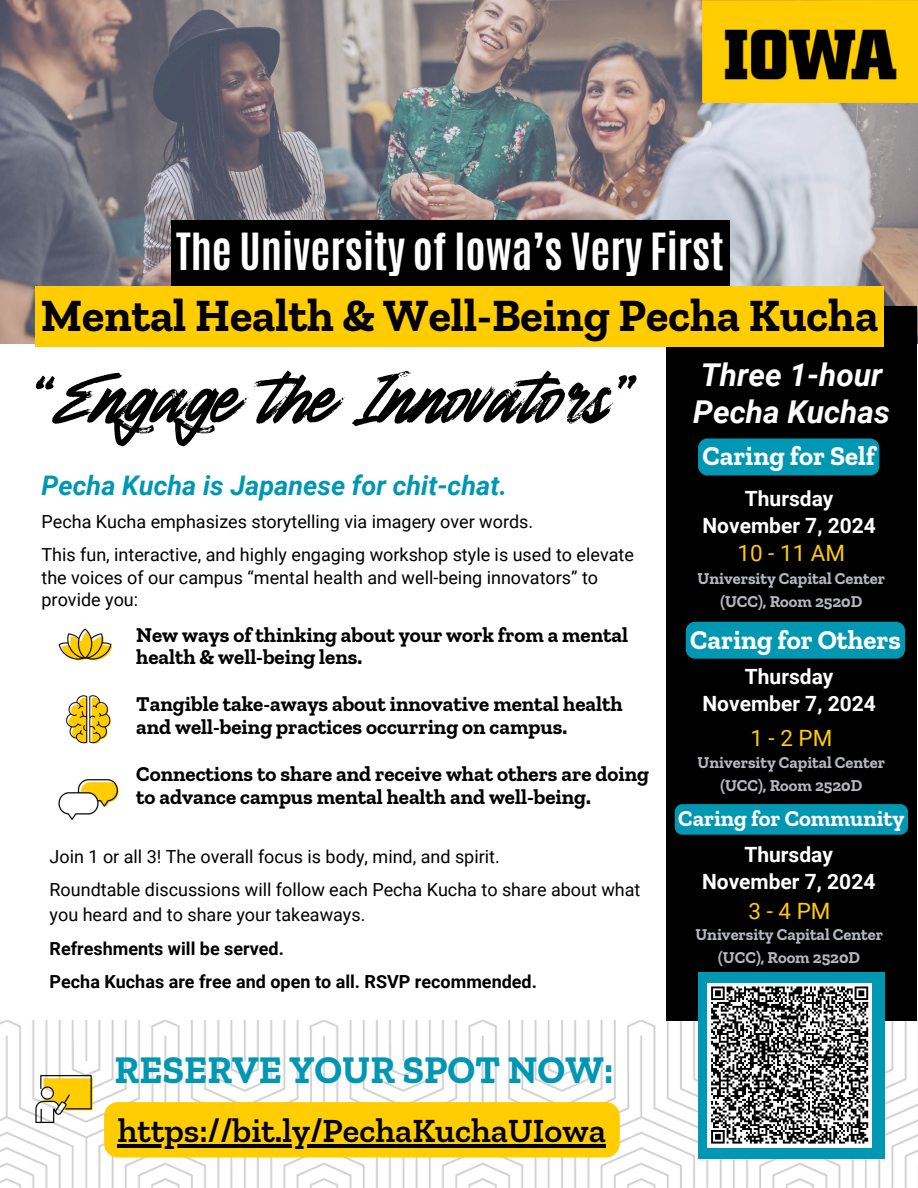
<style>
.page{position:relative;width:918px;height:1188px;background:#fff}
.page>*{position:absolute;margin:0;border:0;box-sizing:border-box;transform-origin:0 0}
.t1{font:80.55px "Amnesty Script";color:#000}
.t2{font:700 46.05px "Zilla Slab";color:#000}
.t3{font:700 42.75px "Antonio";color:#fff}
.t4{font:700 39px "Zilla Slab";color:#0097b2}
.t5{font:600 34.5px "Zilla Slab";color:#000}
.t6{font:italic 700 31.5px/37.2px "Roboto";color:#fff}
.t7{font:italic 700 27px "Roboto";color:#0097b2}
.t8{font:700 27px "Zilla Slab";color:#fff}
.t9{font:700 22.5px "Zilla Slab";color:#fff}
.t10{font:22.5px "Roboto";color:#ffcd00}
.t11{font:700 21px/22.5px "Zilla Slab";color:#000}
.t12{font:700 21px "Roboto";color:#fff}
.t13{font:18px/22.5px "Roboto";color:#000}
.t14{font:700 18px "Roboto";color:#000}
.t15{font:700 16.5px/22.5px "Zilla Slab";color:#b6b8c1;text-align:center}
</style>
<div class="page">
<img style="left:0;top:0;width:918px;height:344px">
<img style="left:702px;top:0;width:216px;height:102px">
<img style="left:0;top:1020px;width:918px;height:168px">
<img style="left:34px;top:1069px;width:60px;height:60px">
<div style="left:666px;top:306px;width:251px;height:714px;background:#000"></div>
<div style="left:698px;top:972px;width:186px;height:186px;background:#0097b2"></div>
<img style="left:59px;top:779px;width:59px;height:41px">
<img style="left:66px;top:696px;width:45px;height:48px">
<img style="left:58px;top:628px;width:54px;height:33px">
<div style="left:171px;top:220px;width:559px;height:66px;background:#000"></div>
<div style="left:35px;top:286px;width:849px;height:61px;background:#ffcd00"></div>
<div style="left:698px;top:439px;width:181px;height:36px;background:#0097b2"></div>
<div style="left:686px;top:622px;width:219px;height:37px;background:#0097b2"></div>
<div style="left:675px;top:804px;width:233px;height:31px;background:#0097b2;border-radius:8px"></div>
<div style="left:104px;top:1102px;width:516px;height:56px;background:#ffcd00;border-radius:14px"></div>
<hr style="left:118px;top:1144px;width:488px;height:3px;background:#000">
<div style="left:707px;top:983px;width:165px;height:164px;background:#fff"></div>
<svg style="left:711px;top:986px;width:158px;height:158px"></svg>
<h5 class="t3" style="left:176px;top:221px;width:549px">The University of Iowa’s Very First</h5>
<p class="t2" style="left:41px;top:288px;width:839px">Mental Health &amp; Well-Being Pecha Kucha</p>
<p class="t1" style="left:32px;top:360px;width:612px">“Engage the Innovators”</p>
<p class="t7" style="left:42px;top:470px;width:467px">Pecha Kucha is Japanese for chit-chat.</p>
<p class="t13" style="left:42px;top:511px;width:493px">Pecha Kucha emphasizes storytelling via imagery over words.</p>
<h5 class="t13" style="left:42px;top:544px;width:594px">This fun, interactive, and highly engaging workshop style is used to elevate the voices of our campus “mental health and well-being innovators” to provide you:</h5>
<h6 class="t11" style="left:136px;top:623px;width:493px">New ways of thinking about your work from a mental health &amp; well-being lens.</h6>
<p class="t11" style="left:136px;top:693px;width:488px">Tangible take-aways about innovative mental health and well-being practices occurring on campus.</p>
<h6 class="t11" style="left:136px;top:763px;width:514px">Connections to share and receive what others are doing to advance campus mental health and well-being.</h6>
<p class="t13" style="left:50px;top:845px;width:452px">Join 1 or all 3! The overall focus is body, mind, and spirit.</p>
<p class="t13" style="left:50px;top:878px;width:592px;line-height:24.8px">Roundtable discussions will follow each Pecha Kucha to share about what you heard and to share your takeaways.</p>
<p class="t14" style="left:50px;top:938px;width:236px">Refreshments will be served.</p>
<p class="t14" style="left:50px;top:971px;width:489px">Pecha Kuchas are free and open to all. RSVP recommended.</p>
<p class="t4" style="left:115px;top:1046px;width:501px">RESERVE YOUR SPOT NOW:</p>
<p class="t5" style="left:118px;top:1109px;width:490px">https://bit.ly/PechaKuchaUIowa</p>
<p class="t6" style="left:693px;top:356px;width:198px">Three 1-hour<br>Pecha Kuchas</p>
<p class="t8" style="left:702px;top:440px;width:174px">Caring for Self</p>
<h6 class="t12" style="left:745px;top:487px;width:90px">Thursday</h6>
<p class="t12" style="left:702px;top:514px;width:175px">November 7, 2024</p>
<h1 class="t10" style="left:737px;top:540px;width:109px">10 - 11 AM</h1>
<p class="t15" style="left:698px;top:567px;width:189px">University Capital Center (UCC), Room 2520D</p>
<h5 class="t8" style="left:690px;top:623px;width:212px">Caring for Others</h5>
<p class="t12" style="left:745px;top:665px;width:90px">Thursday</p>
<p class="t12" style="left:702px;top:692px;width:175px">November 7, 2024</p>
<p class="t10" style="left:750px;top:725px;width:83px">1-2PM</p>
<p class="t15" style="left:698px;top:751px;width:189px">University Capital Center (UCC), Room 2520D</p>
<p class="t9" style="left:678px;top:805px;width:228px">Caring for Community</p>
<p class="t12" style="left:744px;top:843px;width:90px">Thursday</p>
<p class="t12" style="left:702px;top:870px;width:175px">November 7, 2024</p>
<p class="t10" style="left:749px;top:899px;width:83px">3-4PM</p>
<p class="t15" style="left:695px;top:923px;width:189px">University Capital Center (UCC), Room 2520D</p>
</div>
